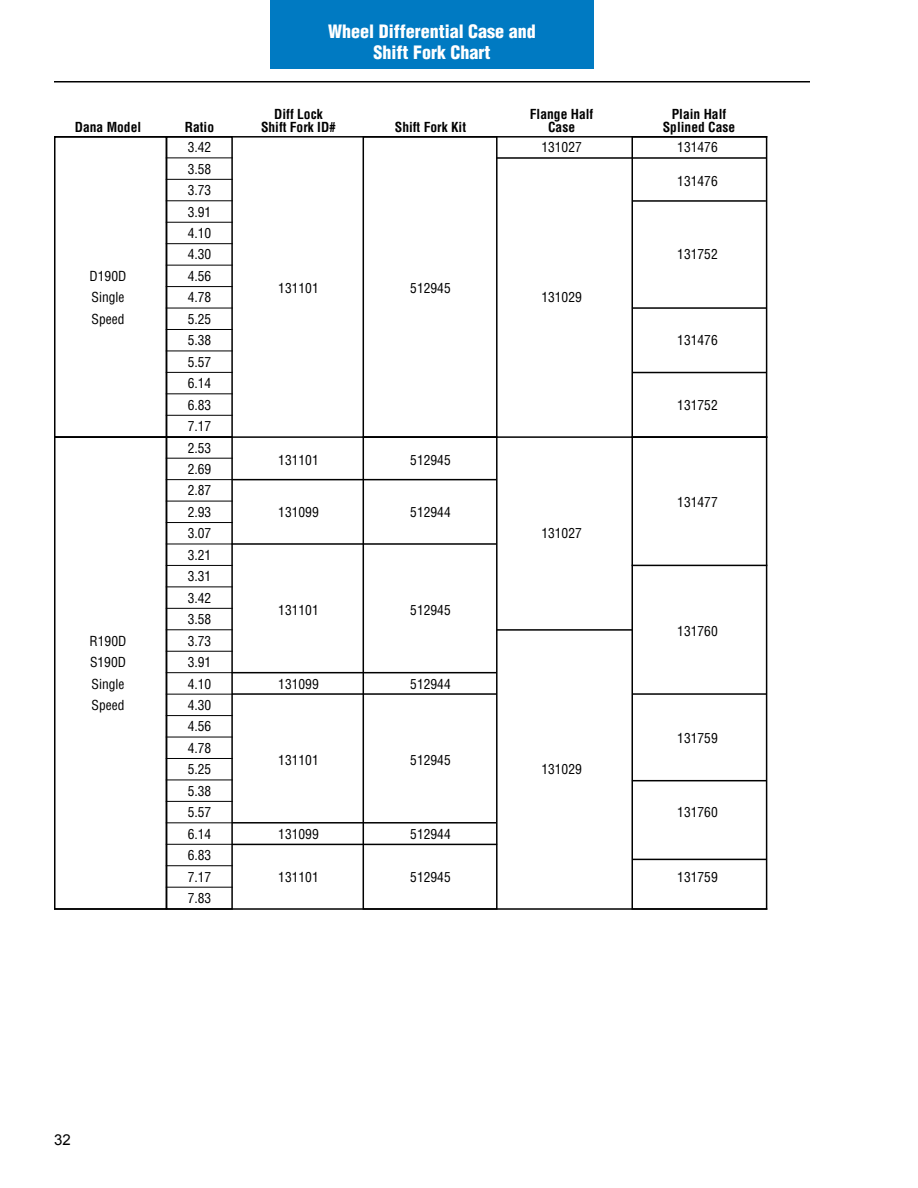
<style>
.page{position:relative;width:918px;height:1188px;background:#fff}
.page>*{position:absolute;margin:0;border:0;box-sizing:border-box;transform-origin:0 0}
.t1{font:900 condensed 18px/21.6px "Helvetica";color:#fff;text-align:center}
.t2{font:15px "Arial";color:#000}
.t3{font:condensed 13.5px/21.5px "Helvetica";color:#000}
.t4{font:700 condensed 13.5px "Helvetica";color:#000}
</style>
<div class="page">
<hr style="left:54px;top:81px;width:756px;height:1px;background:#000">
<div style="left:270px;top:0;width:324px;height:68px;background:#007ac2"></div>
<hr style="left:54px;top:136px;width:713px;height:2px;background:#000">
<hr style="left:166px;top:158px;width:67px;height:1px;background:#000">
<hr style="left:166px;top:179px;width:67px;height:1px;background:#000">
<hr style="left:166px;top:200px;width:67px;height:1px;background:#000">
<hr style="left:166px;top:222px;width:67px;height:1px;background:#000">
<hr style="left:166px;top:243px;width:67px;height:1px;background:#000">
<hr style="left:166px;top:265px;width:67px;height:1px;background:#000">
<hr style="left:166px;top:286px;width:67px;height:1px;background:#000">
<hr style="left:166px;top:308px;width:67px;height:1px;background:#000">
<hr style="left:166px;top:329px;width:67px;height:1px;background:#000">
<hr style="left:166px;top:351px;width:67px;height:1px;background:#000">
<hr style="left:166px;top:372px;width:67px;height:1px;background:#000">
<hr style="left:166px;top:393px;width:67px;height:1px;background:#000">
<hr style="left:166px;top:415px;width:67px;height:1px;background:#000">
<hr style="left:54px;top:436px;width:713px;height:2px;background:#000">
<hr style="left:166px;top:458px;width:67px;height:1px;background:#000">
<hr style="left:166px;top:479px;width:67px;height:1px;background:#000">
<hr style="left:166px;top:501px;width:67px;height:1px;background:#000">
<hr style="left:166px;top:522px;width:67px;height:1px;background:#000">
<hr style="left:166px;top:544px;width:67px;height:1px;background:#000">
<hr style="left:166px;top:565px;width:67px;height:1px;background:#000">
<hr style="left:166px;top:587px;width:67px;height:1px;background:#000">
<hr style="left:166px;top:608px;width:67px;height:1px;background:#000">
<hr style="left:166px;top:629px;width:67px;height:1px;background:#000">
<hr style="left:166px;top:651px;width:67px;height:1px;background:#000">
<hr style="left:166px;top:672px;width:67px;height:1px;background:#000">
<hr style="left:166px;top:694px;width:67px;height:1px;background:#000">
<hr style="left:166px;top:715px;width:67px;height:1px;background:#000">
<hr style="left:166px;top:737px;width:67px;height:1px;background:#000">
<hr style="left:166px;top:758px;width:67px;height:1px;background:#000">
<hr style="left:166px;top:780px;width:67px;height:1px;background:#000">
<hr style="left:166px;top:801px;width:67px;height:1px;background:#000">
<hr style="left:166px;top:822px;width:67px;height:1px;background:#000">
<hr style="left:166px;top:844px;width:67px;height:1px;background:#000">
<hr style="left:166px;top:865px;width:67px;height:1px;background:#000">
<hr style="left:166px;top:887px;width:67px;height:1px;background:#000">
<hr style="left:54px;top:908px;width:713px;height:2px;background:#000">
<div style="left:363px;top:136px;width:135px;height:302px;border:2px solid #000"></div>
<div style="left:166px;top:136px;width:67px;height:302px;border:2px solid #000"></div>
<div style="left:363px;top:436px;width:135px;height:474px;border:2px solid #000"></div>
<div style="left:166px;top:436px;width:67px;height:474px;border:2px solid #000"></div>
<div style="left:631px;top:136px;width:136px;height:302px;border:2px solid #000"></div>
<div style="left:631px;top:436px;width:136px;height:474px;border:2px solid #000"></div>
<hr style="left:497px;top:157px;width:270px;height:2px;background:#000">
<hr style="left:632px;top:200px;width:134px;height:2px;background:#000">
<hr style="left:632px;top:307px;width:134px;height:2px;background:#000">
<hr style="left:632px;top:372px;width:135px;height:1px;background:#000">
<hr style="left:232px;top:822px;width:264px;height:2px;background:#000">
<hr style="left:632px;top:565px;width:135px;height:1px;background:#000">
<hr style="left:497px;top:629px;width:135px;height:2px;background:#000">
<hr style="left:632px;top:693px;width:135px;height:2px;background:#000">
<hr style="left:632px;top:780px;width:135px;height:1px;background:#000">
<hr style="left:233px;top:479px;width:263px;height:1px;background:#000">
<hr style="left:232px;top:543px;width:264px;height:2px;background:#000">
<hr style="left:232px;top:672px;width:265px;height:1px;background:#000">
<hr style="left:232px;top:693px;width:265px;height:2px;background:#000">
<hr style="left:232px;top:844px;width:265px;height:1px;background:#000">
<hr style="left:633px;top:859px;width:134px;height:1px;background:#000">
<div style="left:54px;top:136px;width:113px;height:302px;border:2px solid #000"></div>
<div style="left:54px;top:436px;width:113px;height:474px;border:2px solid #000"></div>
<h1 class="t1" style="left:328px;top:20px;width:209px">Wheel Differential Case and<br>Shift Fork Chart</h1>
<p class="t4" style="left:274px;top:105px;width:50px">Diff Lock</p>
<p class="t4" style="left:530px;top:105px;width:65px">Flange Half</p>
<p class="t4" style="left:672px;top:105px;width:56px">Plain Half</p>
<p class="t4" style="left:75px;top:119px;width:68px">Dana Model</p>
<p class="t4" style="left:185px;top:119px;width:31px">Ratio</p>
<p class="t4" style="left:261px;top:119px;width:77px">Shift Fork ID#</p>
<p class="t4" style="left:395px;top:119px;width:73px">Shift Fork Kit</p>
<p class="t4" style="left:548px;top:119px;width:28px">Case</p>
<p class="t4" style="left:663px;top:119px;width:74px">Splined Case</p>
<p class="t3" style="left:188px;top:137px;width:25px">3.42</p>
<p class="t3" style="left:541px;top:137px;width:42px">131027</p>
<p class="t3" style="left:677px;top:137px;width:42px">131476</p>
<p class="t3" style="left:188px;top:158px;width:25px">3.58</p>
<p class="t3" style="left:677px;top:170px;width:42px">131476</p>
<p class="t3" style="left:188px;top:179px;width:25px;text-align:justify">3.73<br>3.91<br>4.10<br>4.30</p>
<p class="t3" style="left:677px;top:244px;width:42px">131752</p>
<p class="t3" style="left:90px;top:265px;width:38px">D190D</p>
<p class="t3" style="left:188px;top:265px;width:25px">4.56</p>
<p class="t3" style="left:278px;top:277px;width:42px">131101</p>
<p class="t3" style="left:410px;top:277px;width:42px">512945</p>
<p class="t3" style="left:92px;top:287px;width:34px">Single</p>
<p class="t3" style="left:188px;top:287px;width:25px">4.78</p>
<p class="t3" style="left:541px;top:287px;width:42px">131029</p>
<p class="t3" style="left:92px;top:308px;width:34px">Speed</p>
<p class="t3" style="left:188px;top:308px;width:25px">5.25<br>5.38</p>
<p class="t3" style="left:188px;top:351px;width:25px;text-align:justify">5.57<br>6.14<br>6.83</p>
<p class="t3" style="left:188px;top:415px;width:25px">7.17<br>2.53</p>
<p class="t3" style="left:188px;top:458px;width:25px">2.69<br>2.87</p>
<p class="t3" style="left:278px;top:449px;width:42px">131101</p>
<p class="t3" style="left:410px;top:449px;width:42px">512945</p>
<p class="t3" style="left:188px;top:501px;width:25px">2.93</p>
<p class="t3" style="left:278px;top:501px;width:42px">131099</p>
<p class="t3" style="left:410px;top:501px;width:42px">512944</p>
<p class="t3" style="left:188px;top:523px;width:25px">3.07</p>
<p class="t3" style="left:541px;top:523px;width:42px">131027</p>
<p class="t3" style="left:188px;top:544px;width:25px;text-align:justify">3.21<br>3.31<br>3.42</p>
<p class="t3" style="left:278px;top:599px;width:42px">131101</p>
<p class="t3" style="left:410px;top:599px;width:42px">512945</p>
<p class="t3" style="left:188px;top:608px;width:25px">3.58</p>
<p class="t3" style="left:90px;top:630px;width:38px">R190D</p>
<p class="t3" style="left:188px;top:630px;width:25px">3.73</p>
<p class="t3" style="left:90px;top:651px;width:38px">S190D</p>
<p class="t3" style="left:188px;top:651px;width:25px">3.91</p>
<p class="t3" style="left:92px;top:673px;width:34px">Single</p>
<p class="t3" style="left:188px;top:673px;width:25px">4.10</p>
<p class="t3" style="left:278px;top:673px;width:42px">131099</p>
<p class="t3" style="left:410px;top:673px;width:42px">512944</p>
<p class="t3" style="left:92px;top:694px;width:34px">Speed</p>
<p class="t3" style="left:188px;top:694px;width:25px">4.30<br>4.56</p>
<p class="t3" style="left:188px;top:737px;width:25px">4.78</p>
<p class="t3" style="left:278px;top:749px;width:42px">131101</p>
<p class="t3" style="left:410px;top:749px;width:42px">512945</p>
<p class="t3" style="left:188px;top:759px;width:25px">5.25</p>
<p class="t3" style="left:541px;top:759px;width:42px">131029</p>
<p class="t3" style="left:188px;top:780px;width:25px">5.38<br>5.57</p>
<p class="t3" style="left:677px;top:330px;width:42px">131476</p>
<p class="t3" style="left:677px;top:394px;width:42px">131752</p>
<p class="t3" style="left:677px;top:492px;width:42px">131477</p>
<p class="t3" style="left:677px;top:620px;width:42px">131760</p>
<p class="t3" style="left:677px;top:728px;width:42px">131759</p>
<p class="t3" style="left:677px;top:802px;width:42px">131760</p>
<p class="t3" style="left:188px;top:823px;width:25px">6.14</p>
<p class="t3" style="left:278px;top:823px;width:42px">131099</p>
<p class="t3" style="left:410px;top:823px;width:42px">512944</p>
<p class="t3" style="left:188px;top:844px;width:25px">6.83<br>7.17</p>
<p class="t3" style="left:278px;top:866px;width:42px">131101</p>
<p class="t3" style="left:410px;top:866px;width:42px">512945</p>
<p class="t3" style="left:677px;top:866px;width:42px">131759</p>
<p class="t2" style="left:54px;top:1129px;width:18px">32</p>
<p class="t3" style="left:188px;top:887px;width:25px">7.83</p>
</div>
